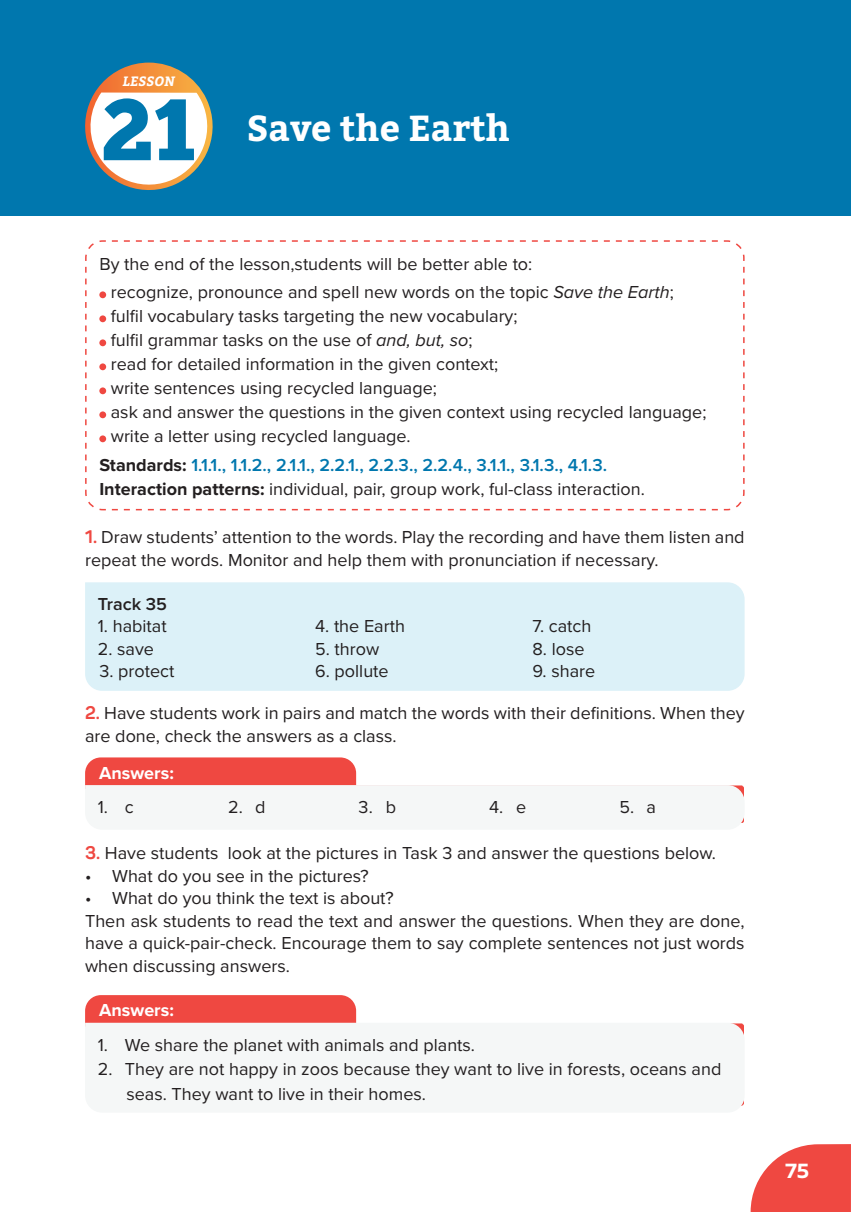
<style>
.page{position:relative;width:851px;height:1212px;background:#fff}
.page>*{position:absolute;margin:0;border:0;box-sizing:border-box;transform-origin:0 0}
.t1{font:87px "Chunk Five Ex";color:#0077ae}
.t2{font:700 36px "Bitter";color:#fff}
.t3{font:700 21px "Muller";color:#fff}
.t4{font:18px/24px "Proxima Nova";color:#231f20}
.t5{font:600 18px/24px "Proxima Nova";color:#0077ae}
.t6{font:700 18px "Proxima Nova";color:#fff}
.t7{font:600 18px "Proxima Nova";color:#231f20}
.t8{font:italic 700 13.5px "Bitter";letter-spacing:.01em;color:#fff}
.s1{font-style:italic}
.s2{font-weight:700;color:#231f20}
.s3{font-weight:400;color:#231f20}
.s4{font-family:"Panton";font-weight:700;color:#ef4841}
</style>
<div class="page">
<div style="left:0;top:0;width:850px;height:216px;background:#0077ae"></div>
<svg style="left:750px;top:1144px;width:100px;height:68px;background:#f1645e"></svg>
<svg style="left:85px;top:757px;width:659px;height:66px"></svg>
<svg style="left:85px;top:995px;width:271px;height:28px;background:#ef4c46"></svg>
<svg style="left:85px;top:240px;width:660px;height:271px"></svg>
<div style="left:85px;top:582px;width:659px;height:109px;background:#dcf1f8"></div>
<svg style="left:85px;top:62px;width:128px;height:128px"></svg>
<p class="t8" style="left:123px;top:72px;width:54px">LESSON</p>
<h1 class="t1" style="left:102px;top:64px;width:96px">21</h1>
<h2 class="t2" style="left:247px;top:105px;width:265px">Save the Earth</h2>
<p class="t4" style="left:111px;top:249px;width:564px;line-height:28.2px;text-indent:-11px">By the end of the lesson,students will be better able to:<br>recognize, pronounce and spell new words on the topic <span class="s1">Save the Earth</span>;</p>
<p class="t4" style="left:111px;top:303px;width:597px">fulfil vocabulary tasks targeting the new vocabulary;<br>fulfil grammar tasks on the use of <span class="s1">and, but, so</span>;<br>read for detailed information in the given context;<br>write sentences using recycled language;<br>ask and answer the questions in the given context using recycled language; write a letter using recycled language.</p>
<p class="t5" style="left:99px;top:452px;width:547px"><span class="s2">Standards:</span> 1.1.1., 1.1.2., 2.1.1., 2.2.1., 2.2.3., 2.2.4., 3.1.1., 3.1.3., 4.1.3.<br><span class="s2">Interaction patterns:</span> <span class="s3">individual, pair, group work, ful-class interaction.</span></p>
<p class="t4" style="left:85px;top:525px;width:661px;line-height:22.5px"><span class="s4">1.</span> Draw students’ attention to the words. Play the recording and have them listen and repeat the words. Monitor and help them with pronunciation if necessary.</p>
<p class="t7" style="left:98px;top:590px;width:71px">Track 35</p>
<p class="t4" style="left:98px;top:614px;width:70px">1. habitat</p>
<p class="t4" style="left:98px;top:636px;width:58px">2. save</p>
<p class="t4" style="left:99px;top:659px;width:77px">3. protect</p>
<p class="t4" style="left:315px;top:613px;width:91px">4. the Earth</p>
<p class="t4" style="left:315px;top:636px;width:66px">5. throw</p>
<p class="t4" style="left:315px;top:658px;width:75px">6. pollute</p>
<p class="t4" style="left:532px;top:613px;width:60px">7. catch</p>
<p class="t4" style="left:532px;top:636px;width:54px">8. lose</p>
<p class="t4" style="left:532px;top:658px;width:64px">9. share</p>
<p class="t4" style="left:85px;top:701px;width:661px;line-height:22.5px"><span class="s4">2.</span> Have students work in pairs and match the words with their definitions. When they are done, check the answers as a class.</p>
<p class="t6" style="left:99px;top:759px;width:76px">Answers:</p>
<p class="t4" style="left:98px;top:794px;width:37px">1. c</p>
<p class="t4" style="left:228px;top:794px;width:39px">2. d</p>
<p class="t4" style="left:358px;top:794px;width:39px">3. b</p>
<p class="t4" style="left:489px;top:794px;width:39px">4. e</p>
<p class="t4" style="left:619px;top:794px;width:38px">5. a</p>
<p class="t4" style="left:85px;top:840px;width:632px"><span class="s4">3.</span> Have students look at the pictures in Task 3 and answer the questions below.</p>
<p class="t4" style="left:85px;top:863px;width:285px">• What do you see in the pictures?</p>
<p class="t4" style="left:85px;top:886px;width:661px;line-height:22.5px">• What do you think the text is about?<br>Then ask students to read the text and answer the questions. When they are done, have a quick-pair-check. Encourage them to say complete sentences not just words when discussing answers.</p>
<p class="t6" style="left:99px;top:997px;width:76px">Answers:</p>
<p class="t4" style="left:98px;top:1032px;width:378px">1. We share the planet with animals and plants.</p>
<p class="t4" style="left:126px;top:1056px;width:596px;line-height:24.5px;text-indent:-28px">2. They are not happy in zoos because they want to live in forests, oceans and seas. They want to live in their homes.</p>
<p class="t3" style="left:784px;top:1157px;width:26px">75</p>
</div>
